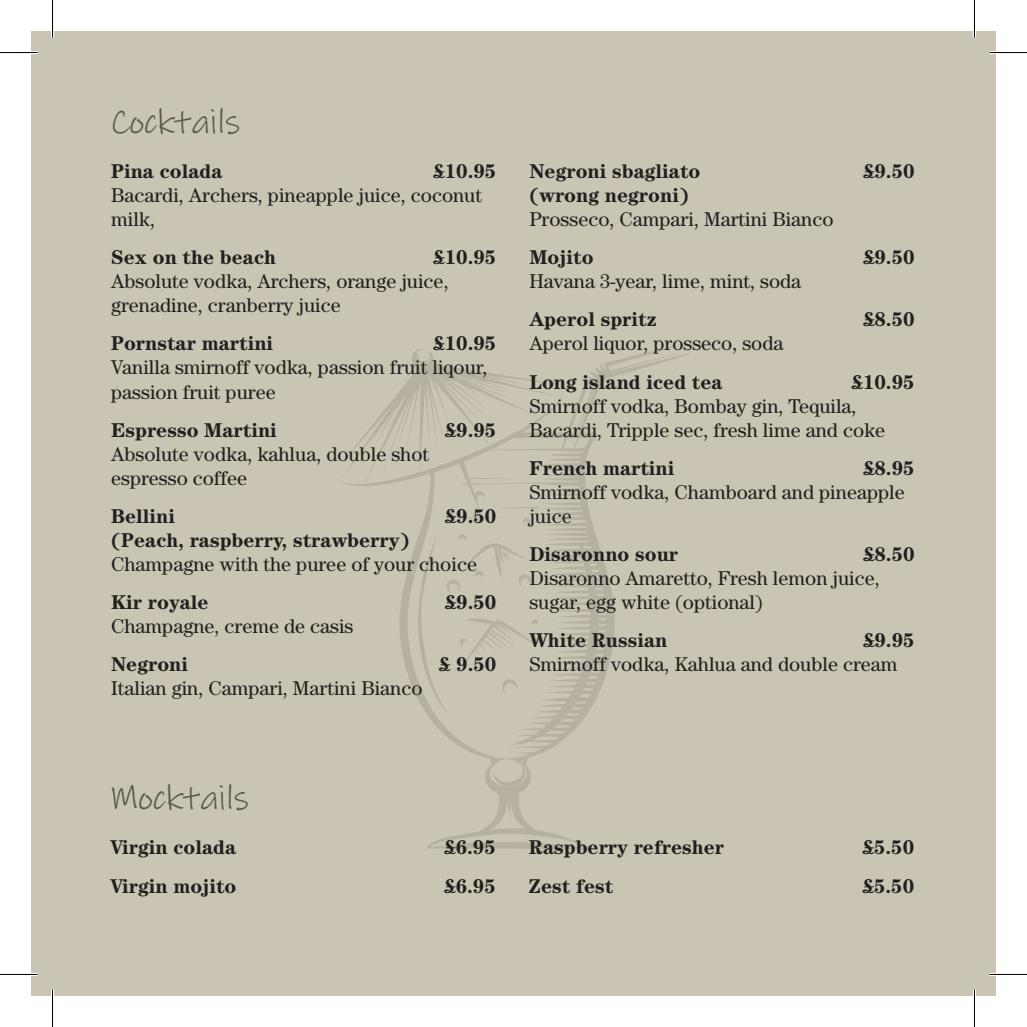
<style>
.page{position:relative;width:1027px;height:1027px;background:#fff}
.page>*{position:absolute;margin:0;border:0;box-sizing:border-box;transform-origin:0 0}
.t1{font:35px "Ink Free";color:#565a4b}
.t2{font:20px/24px "Century Std";color:#231f20}
.t3{font:700 20px "Century Std";color:#231f20}
.s1{font-weight:700}
</style>
<div class="page">
<div style="left:31px;top:31px;width:964px;height:964px;background:#cac4b2"></div>
<svg style="left:342px;top:345px;width:347px;height:504px"></svg>
<svg style="left:496px;top:506px;width:42px;height:2px"></svg>
<svg style="left:418px;top:517px;width:120px;height:198px"></svg>
<hr style="left:0;top:51px;width:38px;height:3px;background:#fff">
<hr style="left:989px;top:51px;width:37px;height:3px;background:#fff">
<hr style="left:0;top:972px;width:38px;height:3px;background:#fff">
<hr style="left:989px;top:972px;width:37px;height:3px;background:#fff">
<hr style="left:51px;top:0;width:3px;height:38px;background:#fff">
<hr style="left:51px;top:989px;width:3px;height:37px;background:#fff">
<hr style="left:972px;top:0;width:3px;height:38px;background:#fff">
<hr style="left:972px;top:989px;width:3px;height:37px;background:#fff">
<hr style="left:0;top:52px;width:38px;height:1px;background:#000">
<hr style="left:989px;top:52px;width:37px;height:1px;background:#000">
<hr style="left:0;top:973px;width:38px;height:1px;background:#000">
<hr style="left:989px;top:973px;width:37px;height:1px;background:#000">
<hr style="left:52px;top:0;width:1px;height:38px;background:#000">
<hr style="left:52px;top:989px;width:1px;height:37px;background:#000">
<hr style="left:973px;top:0;width:1px;height:38px;background:#000">
<hr style="left:973px;top:989px;width:1px;height:37px;background:#000">
<p class="t1" style="left:110px;top:101px;width:132px">Cocktails</p>
<p class="t3" style="left:111px;top:159px;width:113px">Pina colada</p>
<p class="t2" style="left:111px;top:159px;width:386px;text-indent:322px"><span class="s1">£10.95<br></span>Bacardi, Archers, pineapple juice, coconut milk,</p>
<p class="t3" style="left:111px;top:245px;width:166px">Sex on the beach</p>
<p class="t2" style="left:111px;top:245px;width:386px;text-indent:322px"><span class="s1">£10.95<br></span>Absolute vodka, Archers, orange juice, grenadine, cranberry juice</p>
<p class="t3" style="left:111px;top:332px;width:164px">Pornstar martini</p>
<p class="t2" style="left:111px;top:331px;width:386px;text-indent:322px"><span class="s1">£10.95<br></span>Vanilla smirnoff vodka, passion fruit liqour, passion fruit puree</p>
<p class="t3" style="left:111px;top:418px;width:167px">Espresso Martini</p>
<p class="t3" style="left:444px;top:418px;width:53px">£9.95</p>
<p class="t2" style="left:111px;top:441px;width:319px">Absolute vodka, kahlua, double shot espresso coffee</p>
<p class="t3" style="left:111px;top:504px;width:66px">Bellini</p>
<p class="t3" style="left:444px;top:504px;width:53px">£9.50</p>
<p class="t2" style="left:111px;top:527px;width:367px"><span class="s1">(Peach, raspberry, strawberry)<br></span>Champagne with the puree of your choice</p>
<p class="t3" style="left:111px;top:590px;width:99px">Kir royale</p>
<p class="t3" style="left:444px;top:590px;width:53px">£9.50</p>
<p class="t2" style="left:111px;top:614px;width:244px">Champagne, creme de casis</p>
<p class="t3" style="left:111px;top:652px;width:79px">Negroni</p>
<p class="t3" style="left:439px;top:652px;width:59px">£ 9.50</p>
<p class="t2" style="left:111px;top:676px;width:313px">Italian gin, Campari, Martini Bianco</p>
<p class="t3" style="left:529px;top:159px;width:172px">Negroni sbagliato</p>
<p class="t3" style="left:862px;top:159px;width:53px">£9.50</p>
<p class="t2" style="left:529px;top:183px;width:305px"><span class="s1">(wrong negroni)<br></span>Prosseco, Campari, Martini Bianco</p>
<p class="t3" style="left:529px;top:245px;width:66px">Mojito</p>
<p class="t3" style="left:862px;top:245px;width:53px">£9.50</p>
<p class="t2" style="left:529px;top:269px;width:273px">Havana 3-year, lime, mint, soda</p>
<p class="t3" style="left:529px;top:308px;width:129px">Aperol spritz</p>
<p class="t3" style="left:862px;top:308px;width:53px">£8.50</p>
<p class="t2" style="left:529px;top:331px;width:255px">Aperol liquor, prosseco, soda</p>
<p class="t3" style="left:529px;top:370px;width:195px">Long island iced tea</p>
<p class="t2" style="left:529px;top:369px;width:387px;text-indent:322px"><span class="s1">£10.95<br></span>Smirnoff vodka, Bombay gin, Tequila,<br>Bacardi, Tripple sec, fresh lime and coke</p>
<p class="t3" style="left:529px;top:456px;width:147px">French martini</p>
<p class="t2" style="left:529px;top:455px;width:387px;text-indent:333px"><span class="s1">£8.95<br></span>Smirnoff vodka, Chamboard and pineapple juice</p>
<p class="t3" style="left:529px;top:542px;width:150px">Disaronno sour</p>
<p class="t2" style="left:529px;top:542px;width:387px;text-indent:333px"><span class="s1">£8.50<br></span>Disaronno Amaretto, Fresh lemon juice, sugar, egg white (optional)</p>
<p class="t3" style="left:529px;top:628px;width:139px">White Russian</p>
<p class="t2" style="left:529px;top:628px;width:387px;text-indent:333px"><span class="s1">£9.95<br></span>Smirnoff vodka, Kahlua and double cream</p>
<p class="t1" style="left:110px;top:777px;width:141px">Mocktails</p>
<p class="t3" style="left:111px;top:835px;width:127px">Virgin colada</p>
<p class="t3" style="left:444px;top:835px;width:53px">£6.95</p>
<p class="t3" style="left:111px;top:873px;width:127px">Virgin mojito</p>
<p class="t3" style="left:444px;top:873px;width:53px">£6.95</p>
<p class="t3" style="left:529px;top:835px;width:197px">Raspberry refresher</p>
<p class="t3" style="left:862px;top:835px;width:53px">£5.50</p>
<p class="t3" style="left:529px;top:873px;width:86px">Zest fest</p>
<p class="t3" style="left:862px;top:873px;width:53px">£5.50</p>
</div>
